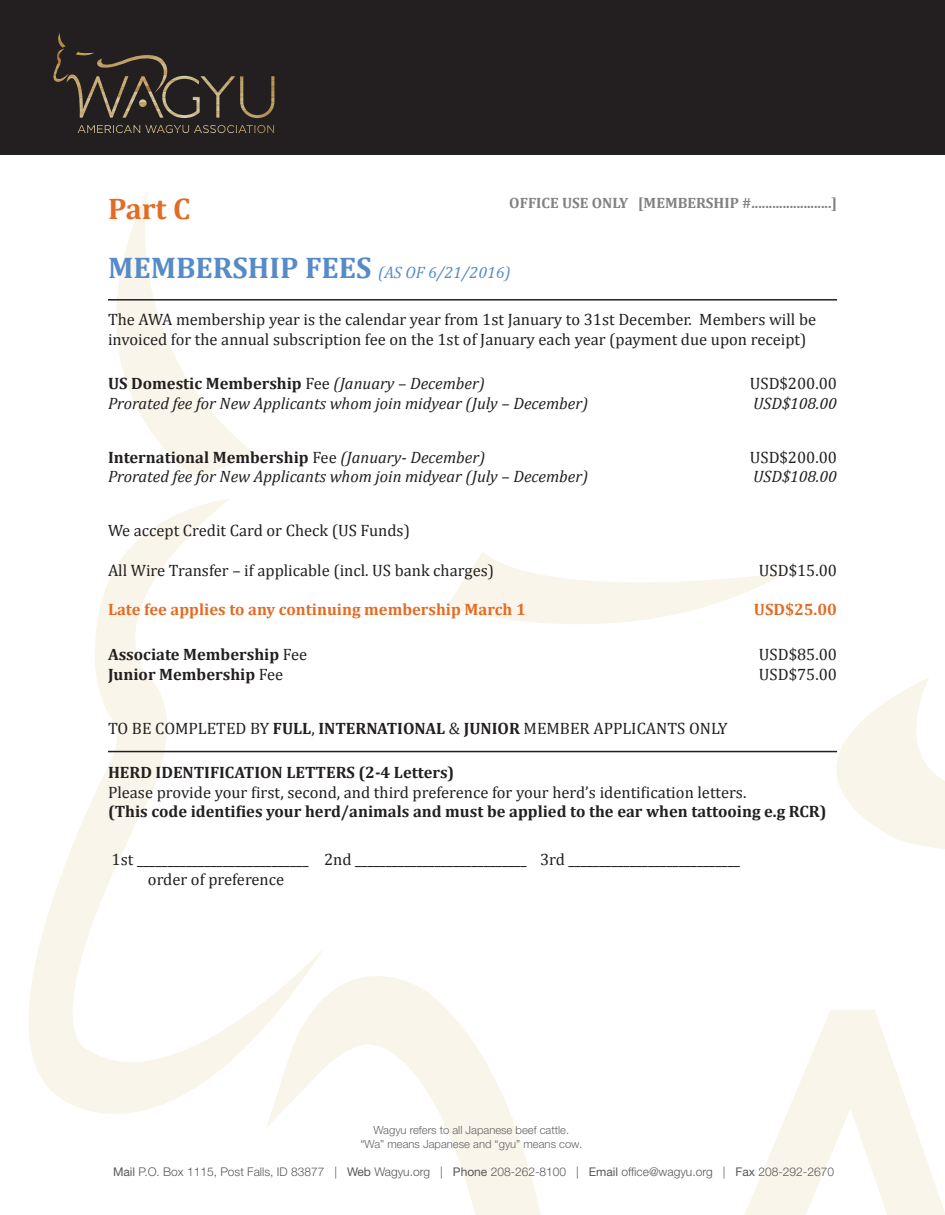
<style>
.page{position:relative;width:945px;height:1215px;background:#fff}
.page>*{position:absolute;margin:0;border:0;box-sizing:border-box;transform-origin:0 0}
.t1{font:700 30px "Cambria";color:#e36c25}
.t2{font:16.5px/19.8px "Cambria";color:#231f20}
.t3{font:italic 16.5px/19.8px "Cambria";color:#231f20}
.t4{font:700 16.5px/19.8px "Cambria";color:#231f20}
.t5{font:700 16.5px "Cambria";color:#e36c25}
.t6{font:italic 16.5px "Cambria";color:#568bc8}
.t7{font:700 15px "Cambria";color:#828180}
.t8{font:300 12px "Helvetica Neue LT Std";color:#57585a}
.t9{font:300 11.25px/13.5px "Helvetica Neue LT Std";color:#636366;text-align:center}
.s1{font-weight:700;font-style:normal;font-size:30px}
.s2{font-weight:700;font-style:normal}
.s3{font-style:normal}
.s4{font-weight:400}
.s5{font-weight:700}
</style>
<div class="page">
<svg style="left:325px;top:976px;width:216px;height:239px"></svg>
<svg style="left:116px;top:193px;width:139px;height:285px"></svg>
<svg style="left:447px;top:552px;width:294px;height:72px"></svg>
<svg style="left:741px;top:573px;width:204px;height:642px"></svg>
<svg style="left:29px;top:499px;width:296px;height:629px"></svg>
<div style="left:0;top:0;width:945px;height:155px;background:#231f20"></div>
<img style="left:53px;top:32px;width:221px;height:101px">
<hr style="left:108px;top:299px;width:729px;height:2px;background:#231f20">
<hr style="left:108px;top:751px;width:729px;height:1px;background:#231f20">
<h1 class="t1" style="left:108px;top:188px;width:84px">Part C</h1>
<p class="t7" style="left:509px;top:192px;width:329px">OFFICE USE ONLY [MEMBERSHIP #.......................]</p>
<p class="t6" style="left:108px;top:260px;width:404px"><span class="s1">MEMBERSHIP FEES</span> (AS OF 6/21/2016)</p>
<p class="t2" style="left:108px;top:310px;width:710px">The AWA membership year is the calendar year from 1st January to 31st December. Members will be invoiced for the annual subscription fee on the 1st of January each year (payment due upon receipt)</p>
<p class="t3" style="left:108px;top:373px;width:482px"><span class="s2">US Domestic Membership</span> <span class="s3">Fee</span> (January – December)<br>Prorated fee for New Applicants whom join midyear (July – December)</p>
<p class="t3" style="left:108px;top:446px;width:482px"><span class="s2">International Membership</span> <span class="s3">Fee</span> (January- December)<br>Prorated fee for New Applicants whom join midyear (July – December)</p>
<p class="t2" style="left:108px;top:520px;width:304px">We accept Credit Card or Check (US Funds)</p>
<p class="t2" style="left:108px;top:560px;width:388px">All Wire Transfer – if applicable (incl. US bank charges)</p>
<p class="t5" style="left:108px;top:598px;width:419px">Late fee applies to any continuing membership March 1</p>
<p class="t4" style="left:108px;top:644px;width:201px">Associate Membership <span class="s4">Fee<br></span>Junior Membership <span class="s4">Fee</span></p>
<p class="t2" style="left:108px;top:718px;width:621px">TO BE COMPLETED BY <span class="s5">FULL</span>, <span class="s5">INTERNATIONAL</span> &amp; <span class="s5">JUNIOR</span> MEMBER APPLICANTS ONLY</p>
<p class="t2" style="left:750px;top:373px;width:89px">USD$200.00</p>
<p class="t3" style="left:753px;top:393px;width:85px">USD$108.00</p>
<p class="t2" style="left:750px;top:447px;width:89px">USD$200.00</p>
<p class="t3" style="left:753px;top:466px;width:85px">USD$108.00</p>
<p class="t2" style="left:759px;top:560px;width:80px">USD$15.00</p>
<p class="t5" style="left:754px;top:598px;width:85px">USD$25.00</p>
<p class="t2" style="left:759px;top:645px;width:80px">USD$85.00<br>USD$75.00</p>
<p class="t4" style="left:108px;top:762px;width:348px">HERD IDENTIFICATION LETTERS (2-4 Letters)</p>
<p class="t2" style="left:108px;top:782px;width:640px">Please provide your first, second, and third preference for your herd’s identification letters.</p>
<p class="t4" style="left:108px;top:801px;width:720px">(This code identifies your herd/animals and must be applied to the ear when tattooing e.g RCR)</p>
<p class="t2" style="left:148px;top:849px;width:593px;text-indent:-36px">1st ____________________________ 2nd ____________________________ 3rd ____________________________ order of preference</p>
<p class="t9" style="left:360px;top:1123px;width:223px">Wagyu refers to all Japanese beef cattle. “Wa” means Japanese and “gyu” means cow.</p>
<p class="t8" style="left:113px;top:1165px;width:722px"><span class="s4">Mail</span> P.O. Box 1115, Post Falls, ID 83877 | <span class="s4">Web</span> Wagyu.org | <span class="s4">Phone</span> 208-262-8100 | <span class="s4">Email</span> office@wagyu.org | <span class="s4">Fax</span> 208-292-2670</p>
</div>
